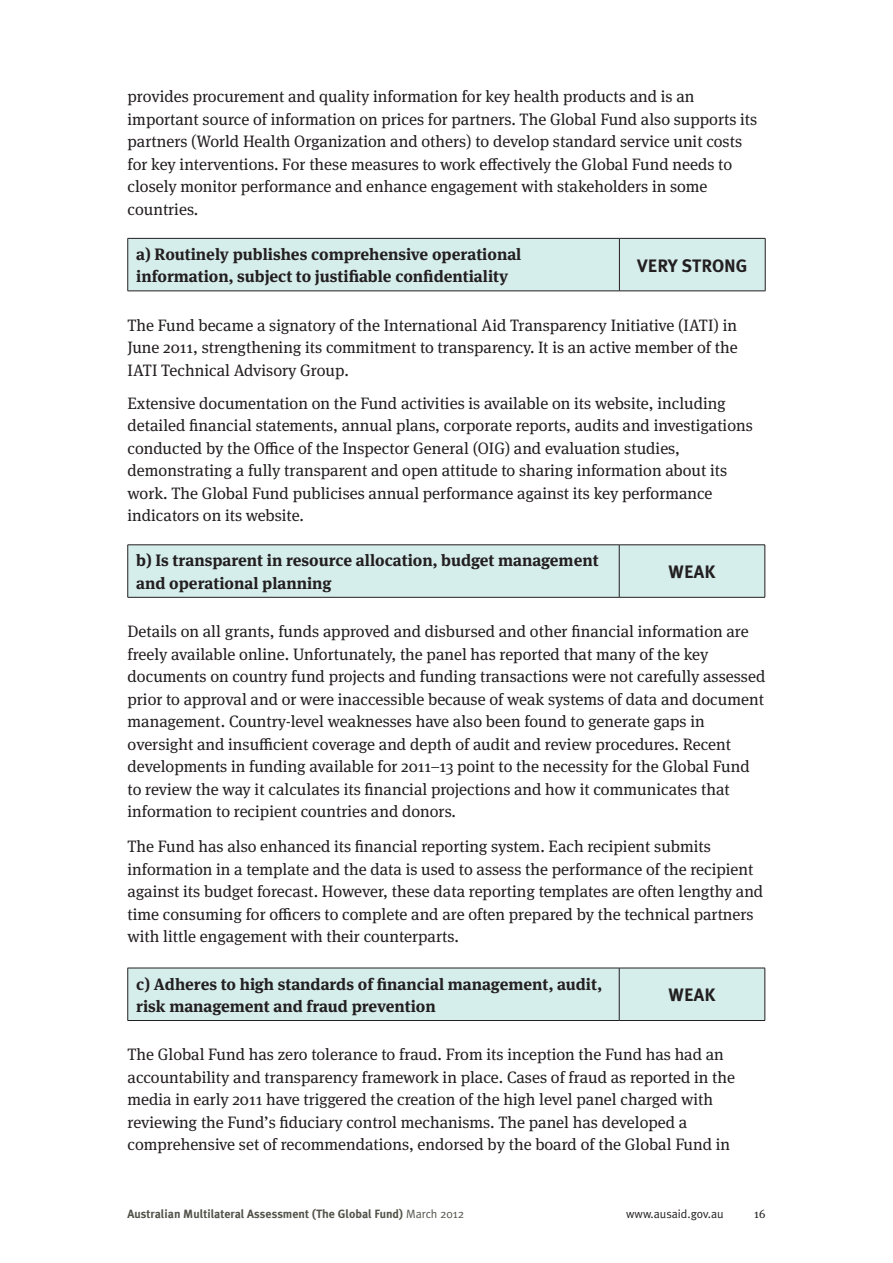
<style>
.page{position:relative;width:893px;height:1263px;background:#fff}
.page>*{position:absolute;margin:0;border:0;box-sizing:border-box;transform-origin:0 0}
._08bbbb_RIGHT_COLUMN{font:700 18px "Meta Plus";color:#231f20}
._04__BODY_TEXT{font:16.5px/22.5px "Meta Serif OT";color:#231f20}
._04__BODY_TEXT-2{font:700 16.5px/22.5px "Meta Serif OT";color:#231f20}
.t1{font:700 12px "Meta Plus";color:#53534a}
.t2{font:12px "Meta Plus Normal";color:#231f20}
.t3{font:12px "Meta Serif OT";color:#231f20}
.s1{font-family:"Meta Plus Normal";font-weight:400}
</style>
<div class="page">
<div style="left:128px;top:239px;width:637px;height:52px;background:#d5edeb"></div>
<hr style="left:128px;top:238px;width:491px;height:1px;background:#231f20">
<hr style="left:619px;top:238px;width:146px;height:1px;background:#231f20">
<hr style="left:619px;top:239px;width:1px;height:52px;background:#231f20">
<hr style="left:128px;top:291px;width:491px;height:1px;background:#231f20">
<hr style="left:619px;top:291px;width:146px;height:1px;background:#231f20">
<hr style="left:127px;top:239px;width:1px;height:52px;background:#231f20">
<hr style="left:765px;top:239px;width:1px;height:52px;background:#231f20">
<div style="left:128px;top:545px;width:637px;height:52px;background:#d5edeb"></div>
<hr style="left:128px;top:544px;width:491px;height:1px;background:#231f20">
<hr style="left:619px;top:544px;width:146px;height:1px;background:#231f20">
<hr style="left:619px;top:545px;width:1px;height:52px;background:#231f20">
<hr style="left:128px;top:597px;width:491px;height:1px;background:#231f20">
<hr style="left:619px;top:597px;width:146px;height:1px;background:#231f20">
<hr style="left:127px;top:545px;width:1px;height:52px;background:#231f20">
<hr style="left:765px;top:545px;width:1px;height:52px;background:#231f20">
<div style="left:128px;top:969px;width:637px;height:51px;background:#d5edeb"></div>
<hr style="left:128px;top:968px;width:491px;height:1px;background:#231f20">
<hr style="left:619px;top:968px;width:146px;height:1px;background:#231f20">
<hr style="left:619px;top:968px;width:1px;height:52px;background:#231f20">
<hr style="left:128px;top:1020px;width:491px;height:1px;background:#231f20">
<hr style="left:619px;top:1020px;width:146px;height:1px;background:#231f20">
<hr style="left:127px;top:968px;width:1px;height:52px;background:#231f20">
<hr style="left:765px;top:968px;width:1px;height:52px;background:#231f20">
<p class="_04__BODY_TEXT" style="left:128px;top:86px;width:631px">provides procurement and quality information for key health products and is an important source of information on prices for partners. The Global Fund also supports its partners (World Health Organization and others) to develop standard service unit costs for key interventions. For these measures to work effectively the Global Fund needs to closely monitor performance and enhance engagement with stakeholders in some countries.</p>
<p class="_04__BODY_TEXT-2" style="left:136px;top:243px;width:387px">a) Routinely publishes comprehensive operational information, subject to justifiable confidentiality</p>
<p class="_08bbbb_RIGHT_COLUMN" style="left:637px;top:255px;width:112px">VERY STRONG</p>
<p class="_04__BODY_TEXT" style="left:128px;top:314px;width:612px;text-align:justify">The Fund became a signatory of the International Aid Transparency Initiative (IATI) in June 2011, strengthening its commitment to transparency. It is an active member of the IATI Technical Advisory Group.</p>
<p class="_04__BODY_TEXT" style="left:128px;top:392px;width:627px">Extensive documentation on the Fund activities is available on its website, including detailed financial statements, annual plans, corporate reports, audits and investigations conducted by the Office of the Inspector General (OIG) and evaluation studies, demonstrating a fully transparent and open attitude to sharing information about its work. The Global Fund publicises annual performance against its key performance indicators on its website.</p>
<p class="_04__BODY_TEXT-2" style="left:136px;top:549px;width:464px">b) Is transparent in resource allocation, budget management and operational planning</p>
<p class="_08bbbb_RIGHT_COLUMN" style="left:669px;top:561px;width:48px">WEAK</p>
<p class="_04__BODY_TEXT" style="left:128px;top:620px;width:639px">Details on all grants, funds approved and disbursed and other financial information are freely available online. Unfortunately, the panel has reported that many of the key documents on country fund projects and funding transactions were not carefully assessed prior to approval and or were inaccessible because of weak systems of data and document management. Country-level weaknesses have also been found to generate gaps in oversight and insufficient coverage and depth of audit and review procedures. Recent developments in funding available for 2011–13 point to the necessity for the Global Fund to review the way it calculates its financial projections and how it communicates that information to recipient countries and donors.</p>
<p class="_04__BODY_TEXT" style="left:128px;top:836px;width:637px">The Fund has also enhanced its financial reporting system. Each recipient submits information in a template and the data is used to assess the performance of the recipient against its budget forecast. However, these data reporting templates are often lengthy and time consuming for officers to complete and are often prepared by the technical partners with little engagement with their counterparts.</p>
<p class="_04__BODY_TEXT-2" style="left:136px;top:973px;width:467px">c) Adheres to high standards of financial management, audit, risk management and fraud prevention</p>
<p class="_08bbbb_RIGHT_COLUMN" style="left:669px;top:984px;width:48px">WEAK</p>
<p class="_04__BODY_TEXT" style="left:128px;top:1043px;width:609px">The Global Fund has zero tolerance to fraud. From its inception the Fund has had an accountability and transparency framework in place. Cases of fraud as reported in the media in early 2011 have triggered the creation of the high level panel charged with reviewing the Fund’s fiduciary control mechanisms. The panel has developed a comprehensive set of recommendations, endorsed by the board of the Global Fund in</p>
<p class="t1" style="left:128px;top:1207px;width:338px">Australian Multilateral Assessment (The Global Fund) <span class="s1">March 2012</span></p>
<p class="t2" style="left:626px;top:1207px;width:99px">www.ausaid.gov.au</p>
<p class="t3" style="left:754px;top:1207px;width:13px">16</p>
</div>
